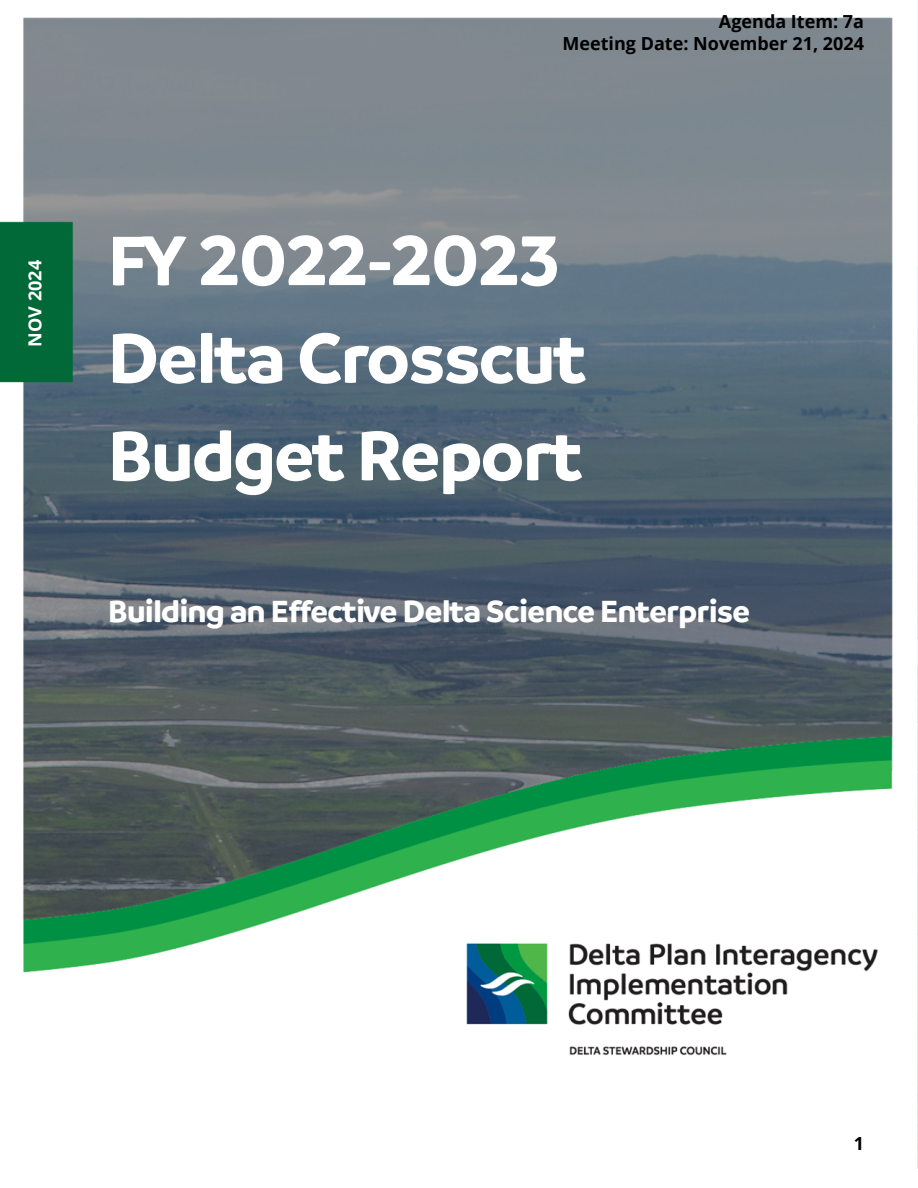
<style>
.page{position:relative;width:918px;height:1188px;background:#fff}
.page>*{position:absolute;margin:0;border:0;box-sizing:border-box;transform-origin:0 0}
.t1{font:700 75px/97.5px "Branding";letter-spacing:-.015em;color:#fff}
.t2{font:700 33px "Branding";letter-spacing:-.01em;color:#fff}
.t3{font:700 18px/21.8px "Open Sans";color:#000;text-align:right}
.t4{font:700 18px "Open Sans";color:#fff}
</style>
<div class="page">
<img style="left:0;top:0;width:918px;height:1169px">
<p class="t3" style="left:563px;top:10px;width:303px">Agenda Item: 7a<br>Meeting Date: November 21, 2024</p>
<p class="t4" style="left:22px;top:347px;width:88px;rotate:-90deg">NOV 2024</p>
<h1 class="t1" style="left:108px;top:212px;width:480px">FY 2022-2023<br>Delta Crosscut<br>Budget Report</h1>
<p class="t2" style="left:108px;top:593px;width:643px">Building an Effective Delta Science Enterprise</p>
<p class="t3" style="left:854px;top:1132px;width:12px">1</p>
</div>
